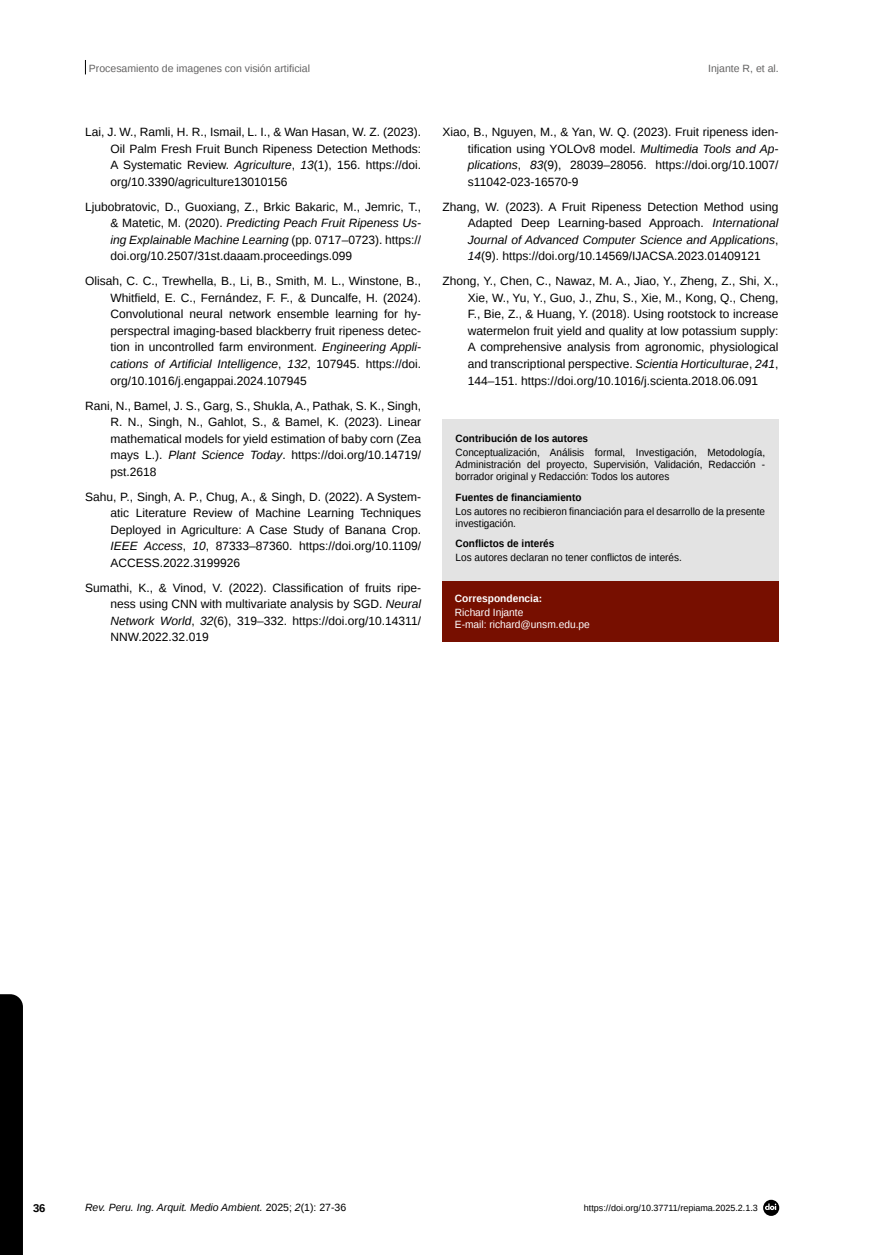
<style>
.page{position:relative;width:872px;height:1255px;background:#fff}
.page>*{position:absolute;margin:0;border:0;box-sizing:border-box;transform-origin:0 0}
.t1{font:12px/16.5px "Liberation Sans";color:#000;text-align:justify}
.t2{font:700 11.25px "Liberation Sans";color:#000}
.t3{font:10.5px/12px "Liberation Sans";color:#000;text-align:justify;scale:.95 1}
.t4{font:700 10.5px "Liberation Sans";color:#000;scale:.95 1}
.t5{font:10.5px "Liberation Sans";color:#646363}
.t6{font:italic 10.5px "Liberation Sans";color:#000}
.t7{font:10.5px/12px "Liberation Sans";color:#fff}
.t8{font:700 10.5px "Liberation Sans";color:#fff}
.t9{font:9px "Liberation Sans";color:#000}
.s1{font-style:italic}
.s2{font-style:normal}
</style>
<div class="page">
<div style="left:0;top:994px;width:23px;height:260px;background:#000"></div>
<svg style="left:763px;top:1199px;width:16px;height:16px"></svg>
<svg style="left:85px;top:60px;width:1px;height:14px"></svg>
<div style="left:442px;top:419px;width:336px;height:162px;background:#e3e3e3"></div>
<div style="left:442px;top:581px;width:336px;height:60px;background:#770f00"></div>
<p class="t5" style="left:89px;top:62px;width:223px">Procesamiento de imagenes con visión artificial</p>
<p class="t5" style="left:708px;top:62px;width:72px">Injante R, et al.</p>
<p class="t1" style="left:111px;top:124px;width:312px;text-indent:-26px">Lai, J. W., Ramli, H. R., Ismail, L. I., &amp; Wan Hasan, W. Z. (2023).<br>Oil Palm Fresh Fruit Bunch Ripeness Detection Methods:<br>A Systematic Review. <span class="s1">Agriculture</span>, <span class="s1">13</span>(1), 156. https://doi. org/10.3390/agriculture13010156</p>
<p class="t1" style="left:111px;top:199px;width:312px;text-indent:-26px">Ljubobratovic, D., Guoxiang, Z., Brkic Bakaric, M., Jemric, T., &amp; Matetic, M. (2020). <span class="s1">Predicting Peach Fruit Ripeness Us&shy;ing Explainable Machine Learning</span> (pp. 0717–0723). https:// doi.org/10.2507/31st.daaam.proceedings.099</p>
<p class="t1" style="left:111px;top:273px;width:312px;text-indent:-26px">Olisah, C. C., Trewhella, B., Li, B., Smith, M. L., Winstone, B., Whitfield, E. C., Fernández, F. F., &amp; Duncalfe, H. (2024).<br>Convolutional neural network ensemble learning for hy&shy;perspectral imaging-based blackberry fruit ripeness detec&shy;tion in uncontrolled farm environment. <span class="s1">Engineering Appli&shy;cations of Artificial Intelligence</span>, <span class="s1">132</span>, 107945. https://doi. org/10.1016/j.engappai.2024.107945</p>
<p class="t1" style="left:111px;top:397px;width:312px;text-indent:-26px">Rani, N., Bamel, J. S., Garg, S., Shukla, A., Pathak, S. K., Singh, R. N., Singh, N., Gahlot, S., &amp; Bamel, K. (2023). Linear mathematical models for yield estimation of baby corn (Zea mays L.). <span class="s1">Plant Science Today</span>. https://doi.org/10.14719/ pst.2618</p>
<p class="t1" style="left:111px;top:488px;width:312px;text-indent:-26px">Sahu, P., Singh, A. P., Chug, A., &amp; Singh, D. (2022). A System&shy;atic Literature Review of Machine Learning Techniques Deployed in Agriculture: A Case Study of Banana Crop.<br><span class="s1">IEEE Access</span>, <span class="s1">10</span>, 87333–87360. https://doi.org/10.1109/ ACCESS.2022.3199926</p>
<p class="t1" style="left:111px;top:579px;width:312px;text-indent:-26px">Sumathi, K., &amp; Vinod, V. (2022). Classification of fruits ripe&shy;ness using CNN with multivariate analysis by SGD. <span class="s1">Neural Network World</span>, <span class="s1">32</span>(6), 319–332. https://doi.org/10.14311/ NNW.2022.32.019</p>
<p class="t1" style="left:468px;top:124px;width:312px;text-indent:-26px">Xiao, B., Nguyen, M., &amp; Yan, W. Q. (2023). Fruit ripeness iden&shy;tification using YOLOv8 model. <span class="s1">Multimedia Tools and Ap&shy;plications</span>, <span class="s1">83</span>(9), 28039–28056. https://doi.org/10.1007/ s11042-023-16570-9</p>
<p class="t1" style="left:468px;top:199px;width:312px;text-indent:-26px">Zhang, W. (2023). A Fruit Ripeness Detection Method using Adapted Deep Learning-based Approach. <span class="s1">International Journal of Advanced Computer Science and Applications</span>, <span class="s1">14</span>(9). https://doi.org/10.14569/IJACSA.2023.01409121</p>
<p class="t1" style="left:468px;top:273px;width:312px;text-indent:-26px">Zhong, Y., Chen, C., Nawaz, M. A., Jiao, Y., Zheng, Z., Shi, X., Xie, W., Yu, Y., Guo, J., Zhu, S., Xie, M., Kong, Q., Cheng, F., Bie, Z., &amp; Huang, Y. (2018). Using rootstock to increase watermelon fruit yield and quality at low potassium supply:<br>A comprehensive analysis from agronomic, physiological and transcriptional perspective. <span class="s1">Scientia Horticulturae</span>, <span class="s1">241</span>, 144–151. https://doi.org/10.1016/j.scienta.2018.06.091</p>
<p class="t4" style="left:455px;top:431px;width:141px">Contribución de los autores</p>
<p class="t3" style="left:455px;top:447px;width:327px">Conceptualización, Análisis formal, Investigación, Metodología, Administración del proyecto, Supervisión, Validación, Redacción - borrador original y Redacción: Todos los autores</p>
<p class="t4" style="left:455px;top:490px;width:134px">Fuentes de financiamiento</p>
<p class="t3" style="left:455px;top:505px;width:327px">Los autores no recibieron financiación para el desarrollo de la presente investigación.</p>
<p class="t4" style="left:455px;top:536px;width:105px">Conflictos de interés</p>
<p class="t3" style="left:455px;top:552px;width:240px">Los autores declaran no tener conflictos de interés.</p>
<p class="t8" style="left:455px;top:591px;width:89px">Correspondencia:</p>
<p class="t7" style="left:455px;top:607px;width:136px">Richard Injante<br>E-mail: richard@unsm.edu.pe</p>
<p class="t2" style="left:33px;top:1200px;width:14px">36</p>
<p class="t6" style="left:85px;top:1200px;width:263px">Rev. Peru. Ing. Arquit. Medio Ambient. <span class="s2">2025;</span> 2<span class="s2">(1): 27-36</span></p>
<p class="t9" style="left:584px;top:1202px;width:175px">https://doi.org/10.37711/repiama.2025.2.1.3</p>
</div>
